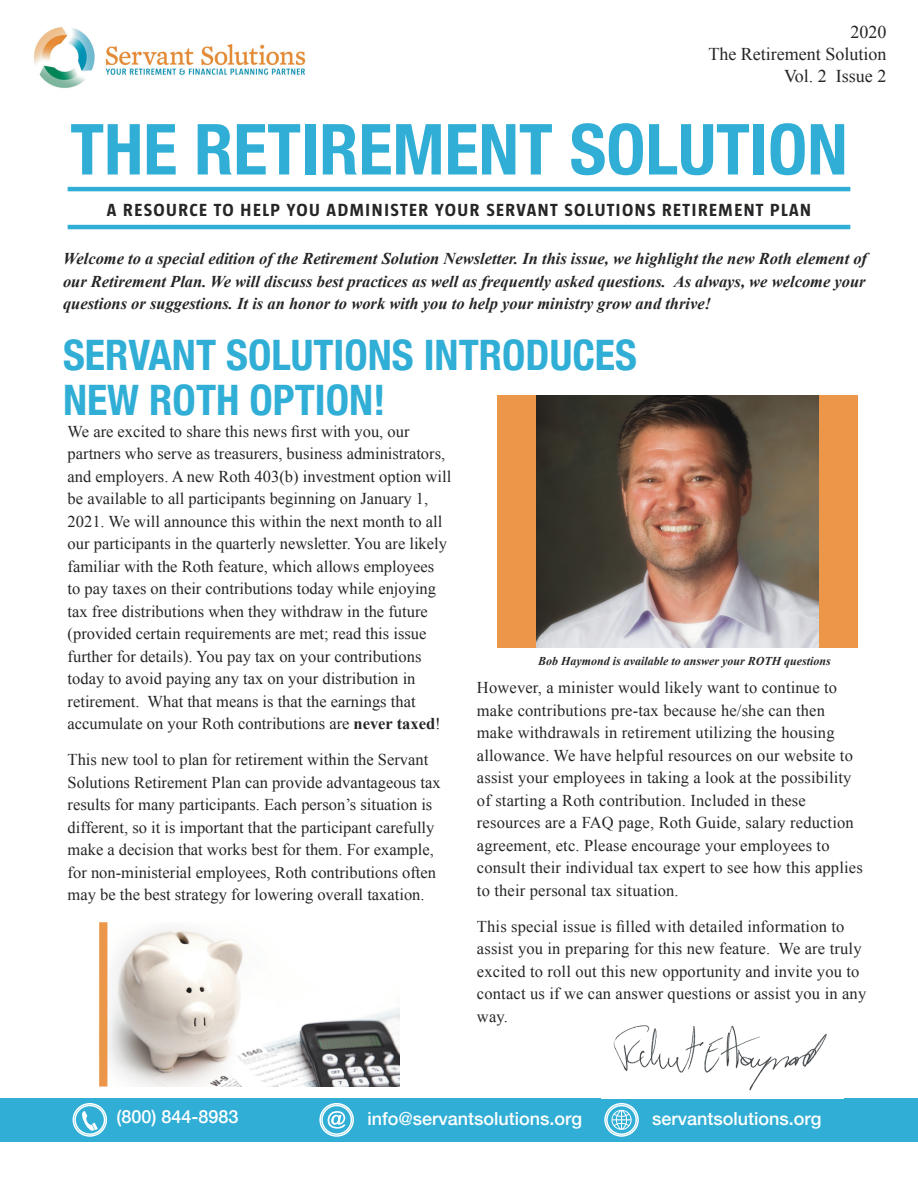
<style>
.page{position:relative;width:918px;height:1188px;background:#fff}
.page>*{position:absolute;margin:0;border:0;box-sizing:border-box;transform-origin:0 0}
.t1{font:700 condensed 70.5px "Helvetica Neue";color:#30aed6}
.t2{font:700 condensed 42px "Helvetica Neue";color:#30aed6}
.t3{font:700 18px "Taz";letter-spacing:.08em;color:#262527}
.t4{font:500 18px "Helvetica Neue";color:#fff}
.t5{font:18px "Times New Roman";color:#262527}
.t6{font:16.5px/22.5px "Times New Roman";color:#262527}
.t7{font:italic 700 16.5px/22.5px "Times New Roman";color:#262527;text-align:justify}
.t8{font:italic 700 12px "Times New Roman";color:#262527}
.s1{font-weight:700}
</style>
<div class="page">
<hr style="left:68px;top:187px;width:782px;height:4px;background:#30aed6">
<hr style="left:68px;top:225px;width:782px;height:4px;background:#30aed6">
<div style="left:497px;top:395px;width:361px;height:252px;background:#ec9649"></div>
<img style="left:537px;top:395px;width:281px;height:252px">
<div style="left:9px;top:1098px;width:901px;height:44px;background:#30aed6"></div>
<svg style="left:72px;top:1103px;width:36px;height:34px"></svg>
<svg style="left:604px;top:1103px;width:35px;height:34px"></svg>
<svg style="left:319px;top:1103px;width:35px;height:34px"></svg>
<img style="left:34px;top:27px;width:272px;height:61px">
<img style="left:107px;top:922px;width:293px;height:165px">
<div style="left:99px;top:922px;width:8px;height:165px;background:#ec9649"></div>
<img style="left:613px;top:1025px;width:214px;height:66px">
<p class="t5" style="left:850px;top:20px;width:37px">2020</p>
<p class="t5" style="left:708px;top:42px;width:180px">The Retirement Solution</p>
<p class="t5" style="left:784px;top:63px;width:104px">Vol. 2 Issue 2</p>
<p class="t1" style="left:70px;top:91px;width:779px">THE RETIREMENT SOLUTION</p>
<p class="t3" style="left:107px;top:200px;width:706px">A RESOURCE TO HELP YOU ADMINISTER YOUR SERVANT SOLUTIONS RETIREMENT PLAN</p>
<p class="t7" style="left:63px;top:247px;width:806px">Welcome to a special edition of the Retirement Solution Newsletter. In this issue, we highlight the new Roth element of our Retirement Plan. We will discuss best practices as well as frequently asked questions. As always, we welcome your questions or suggestions. It is an honor to work with you to help your ministry grow and thrive!</p>
<p class="t2" style="left:63px;top:320px;width:575px">SERVANT SOLUTIONS INTRODUCES</p>
<p class="t2" style="left:63px;top:365px;width:324px">NEW ROTH OPTION!</p>
<p class="t6" style="left:68px;top:420px;width:385px">We are excited to share this news first with you, our partners who serve as treasurers, business administrators, and employers. A new Roth 403(b) investment option will be available to all participants beginning on January 1, 2021. We will announce this within the next month to all our participants in the quarterly newsletter. You are likely familiar with the Roth feature, which allows employees<br>to pay taxes on their contributions today while enjoying tax free distributions when they withdraw in the future (provided certain requirements are met; read this issue further for details). You pay tax on your contributions today to avoid paying any tax on your distribution in retirement. What that means is that the earnings that accumulate on your Roth contributions are <span class="s1">never taxed</span>!</p>
<p class="t6" style="left:68px;top:748px;width:375px">This new tool to plan for retirement within the Servant Solutions Retirement Plan can provide advantageous tax results for many participants. Each person’s situation is different, so it is important that the participant carefully make a decision that works best for them. For example, for non-ministerial employees, Roth contributions often may be the best strategy for lowering overall taxation.</p>
<p class="t8" style="left:538px;top:652px;width:294px">Bob Haymond is available to answer your ROTH questions</p>
<p class="t6" style="left:477px;top:676px;width:387px">However, a minister would likely want to continue to make contributions pre-tax because he/she can then make withdrawals in retirement utilizing the housing allowance. We have helpful resources on our website to assist your employees in taking a look at the possibility of starting a Roth contribution. Included in these resources are a FAQ page, Roth Guide, salary reduction agreement, etc. Please encourage your employees to consult their individual tax expert to see how this applies to their personal tax situation.</p>
<p class="t6" style="left:477px;top:915px;width:391px">This special issue is filled with detailed information to assist you in preparing for this new feature. We are truly excited to roll out this new opportunity and invite you to contact us if we can answer questions or assist you in any way.</p>
<p class="t4" style="left:117px;top:1102px;width:124px">(800) 844-8983</p>
<p class="t4" style="left:367px;top:1104px;width:216px">info@servantsolutions.org</p>
<p class="t4" style="left:652px;top:1104px;width:171px">servantsolutions.org</p>
</div>
